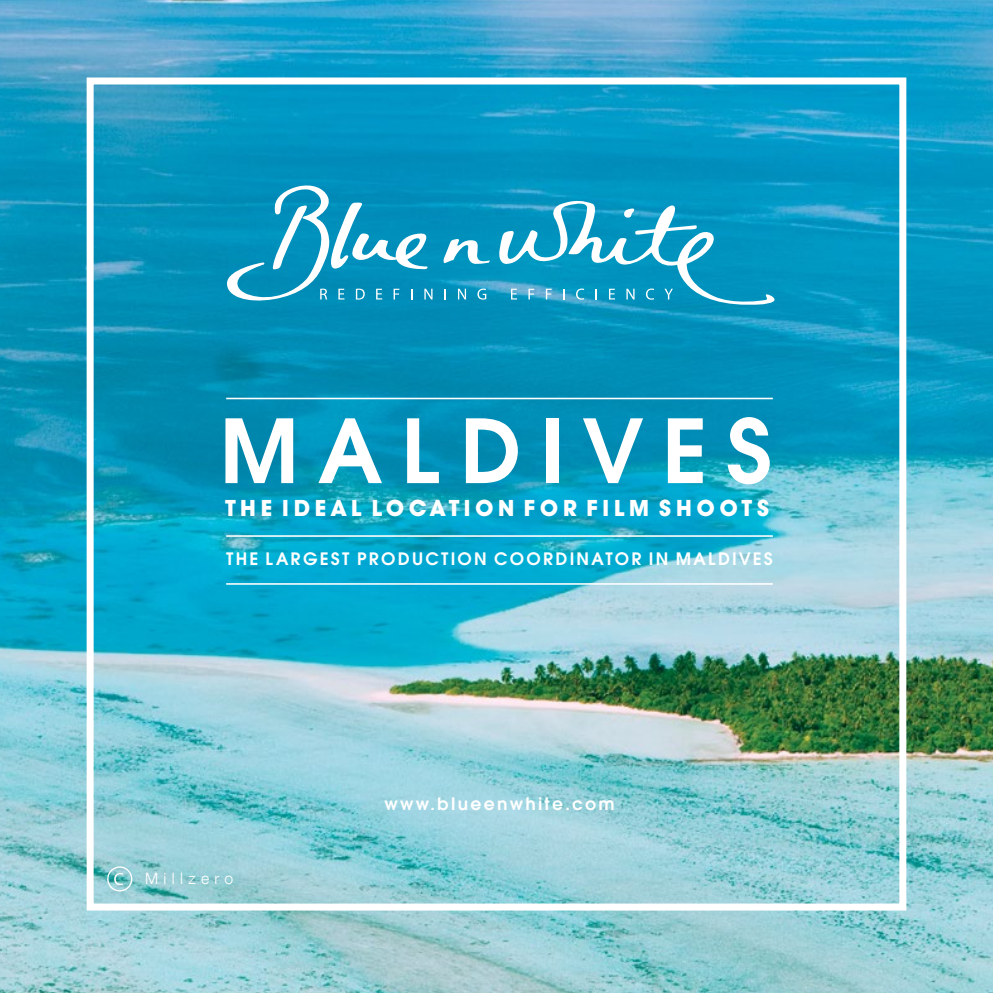
<style>
.page{position:relative;width:993px;height:993px;background:#fff}
.page>*{position:absolute;margin:0;border:0;box-sizing:border-box;transform-origin:0 0}
.t1{font:600 97.12px "Avant Garde ITC";letter-spacing:.2em;color:#fff}
.t2{font:700 22.75px "Avant Garde BQ";letter-spacing:.2em;color:#fff}
.t3{font:600 18.9px "Avant Garde ITC";letter-spacing:.12em;color:#fff}
.t4{font:300 15.75px "Helvetica Neue LT Com";letter-spacing:.34em;color:#fff}
</style>
<div class="page">
<img style="left:0;top:0;width:992px;height:992px">
<div style="left:87px;top:77px;width:819px;height:833px;border:7px solid #fff"></div>
<hr style="left:226px;top:535px;width:546px;height:1px;background:#fff">
<hr style="left:226px;top:583px;width:546px;height:1px;background:#fff">
<hr style="left:226px;top:397px;width:546px;height:2px;background:#fff">
<svg style="left:107px;top:866px;width:25px;height:25px"></svg>
<svg style="left:443px;top:238px;width:48px;height:26px"></svg>
<svg style="left:226px;top:183px;width:206px;height:120px"></svg>
<svg style="left:444px;top:288px;width:2px;height:11px"></svg>
<svg style="left:458px;top:288px;width:8px;height:11px"></svg>
<svg style="left:477px;top:288px;width:9px;height:11px"></svg>
<svg style="left:497px;top:199px;width:277px;height:111px"></svg>
<h1 class="t1" style="left:219px;top:394px;width:554px">MALDIVES</h1>
<p class="t2" style="left:224px;top:494px;width:545px">THE IDEAL LOCATION FOR FILM SHOOTS</p>
<p class="t3" style="left:226px;top:548px;width:548px">THE LARGEST PRODUCTION COORDINATOR IN MALDIVES</p>
<p class="t4" style="left:145px;top:868px;width:90px">Millzero</p>
<p class="t3" style="left:384px;top:792px;width:232px">www.blueenwhite.com</p>
</div>
